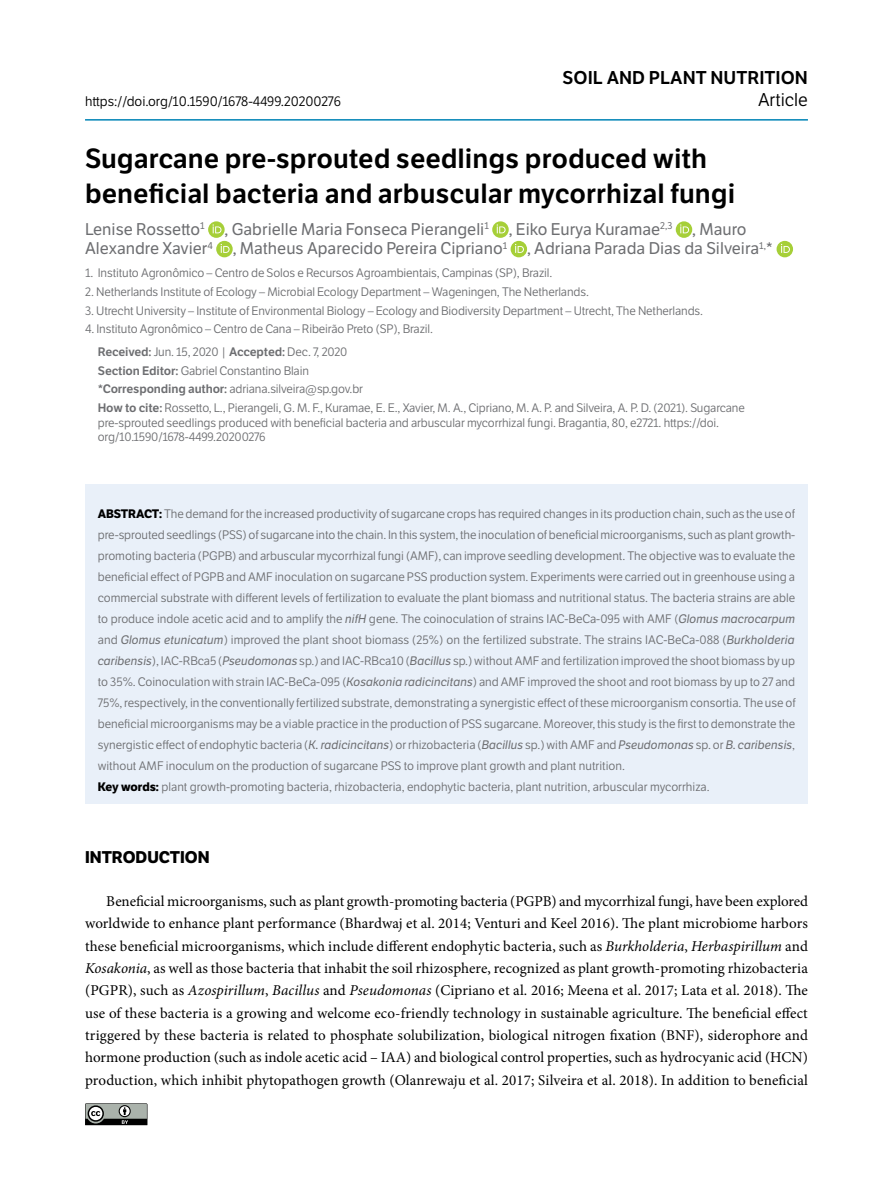
<style>
.page{position:relative;width:893px;height:1191px;background:#fff}
.page>*{position:absolute;margin:0;border:0;box-sizing:border-box;transform-origin:0 0}
.t1{font:600 27px/34.5px "LFT Etica";color:#000}
.t2{font:600 18px "LFT Etica";color:#000}
.t3{font:18px "LFT Etica";color:#000}
.t4{font:16.5px/19.5px "LFT Etica";color:#6d6e71}
.t5{font:700 16.5px "LFT Etica";color:#000}
.t6{font:15px/22.4px "Minion Pro";letter-spacing:.01em;color:#000;text-align:justify}
.t7{font:13.5px "LFT Etica";letter-spacing:-.01em;color:#000}
.t8{font:12px/21px "LFT Etica";letter-spacing:-.005em;color:#6d6e71}
.s1{font-weight:600}
.s2{font-weight:700;color:#000}
.s3{font-style:italic}
</style>
<div class="page">
<div style="left:85px;top:484px;width:723px;height:320px;background:#e9f0f9"></div>
<svg style="left:208px;top:221px;width:17px;height:17px"></svg>
<svg style="left:213px;top:224px;width:8px;height:9px"></svg>
<svg style="left:492px;top:221px;width:17px;height:17px"></svg>
<svg style="left:497px;top:224px;width:9px;height:9px"></svg>
<svg style="left:676px;top:221px;width:16px;height:17px"></svg>
<svg style="left:680px;top:224px;width:9px;height:9px"></svg>
<svg style="left:216px;top:241px;width:17px;height:16px"></svg>
<svg style="left:221px;top:244px;width:9px;height:9px"></svg>
<div style="left:511px;top:241px;width:16px;height:16px;background:#a6cf38;border-radius:50%"></div>
<svg style="left:515px;top:244px;width:9px;height:9px"></svg>
<div style="left:777px;top:241px;width:16px;height:16px;background:#a6cf38;border-radius:50%"></div>
<svg style="left:781px;top:244px;width:9px;height:9px"></svg>
<svg style="left:85px;top:1103px;width:63px;height:23px"></svg>
<hr style="left:85px;top:119px;width:723px;height:2px;background:#0084b6">
<p class="t7" style="left:85px;top:94px;width:257px">https://doi.org/10.1590/1678-4499.20200276</p>
<h2 class="t2" style="left:563px;top:67px;width:247px">SOIL AND PLANT NUTRITION</h2>
<h2 class="t3" style="left:758px;top:90px;width:51px">Article</h2>
<h1 class="t1" style="left:85px;top:142px;width:652px">Sugarcane pre-sprouted seedlings produced with beneficial bacteria and arbuscular mycorrhizal fungi</h1>
<h3 class="t4" style="left:85px;top:220px;width:690px">Lenise Rossetto<sup>1</sup> , Gabrielle Maria Fonseca Pierangeli<sup>1</sup> , Eiko Eurya Kuramae<sup>2,3</sup> , Mauro<br>Alexandre Xavier<sup>4</sup> , Matheus Aparecido Pereira Cipriano<sup>1</sup> , Adriana Parada Dias da Silveira<sup>1,</sup>*</h3>
<p class="t8" style="left:85px;top:263px;width:469px">1. Instituto Agronômico – Centro de Solos e Recursos Agroambientais, Campinas (SP), Brazil.</p>
<p class="t8" style="left:85px;top:281px;width:505px">2. Netherlands Institute of Ecology – Microbial Ecology Department – Wageningen, The Netherlands.</p>
<p class="t8" style="left:85px;top:300px;width:620px">3. Utrecht University – Institute of Environmental Biology – Ecology and Biodiversity Department – Utrecht, The Netherlands.</p>
<p class="t8" style="left:98px;top:318px;width:337px;line-height:23px;text-indent:-13px">4. Instituto Agronômico – Centro de Cana – Ribeirão Preto (SP), Brazil.<br><span class="s1">Received:</span> Jun. 15, 2020 | <span class="s1">Accepted:</span> Dec. 7, 2020</p>
<p class="t8" style="left:98px;top:361px;width:648px;line-height:18.6px"><span class="s1">Section Editor:</span> Gabriel Constantino Blain<br><span class="s1">*Corresponding author:</span> adriana.silveira@sp.gov.br<br><span class="s1">How to cite:</span> Rossetto, L., Pierangeli, G. M. F., Kuramae, E. E., Xavier, M. A., Cipriano, M. A. P. and Silveira, A. P. D. (2021). Sugarcane</p>
<p class="t8" style="left:98px;top:415px;width:623px;line-height:14.4px">pre-sprouted seedlings produced with beneficial bacteria and arbuscular mycorrhizal fungi. Bragantia, 80, e2721. https://doi. org/10.1590/1678-4499.20200276</p>
<p class="t8" style="left:98px;top:504px;width:699px"><span class="s2">ABSTRACT:</span> The demand for the increased productivity of sugarcane crops has required changes in its production chain, such as the use of pre-sprouted seedlings (PSS) of sugarcane into the chain. In this system, the inoculation of beneficial microorganisms, such as plant growth&shy;promoting bacteria (PGPB) and arbuscular mycorrhizal fungi (AMF), can improve seedling development. The objective was to evaluate the beneficial effect of PGPB and AMF inoculation on sugarcane PSS production system. Experiments were carried out in greenhouse using a commercial substrate with different levels of fertilization to evaluate the plant biomass and nutritional status. The bacteria strains are able to produce indole acetic acid and to amplify the <span class="s3">nifH</span> gene. The coinoculation of strains IAC-BeCa-095 with AMF (<span class="s3">Glomus macrocarpum </span>and <span class="s3">Glomus etunicatum</span>) improved the plant shoot biomass (25%) on the fertilized substrate. The strains IAC-BeCa-088 (<span class="s3">Burkholderia caribensis</span>), IAC-RBca5 (<span class="s3">Pseudomonas</span> sp.) and IAC-RBca10 (<span class="s3">Bacillus</span> sp.) without AMF and fertilization improved the shoot biomass by up to 35%. Coinoculation with strain IAC-BeCa-095 (<span class="s3">Kosakonia radicincitans</span>) and AMF improved the shoot and root biomass by up to 27 and 75%, respectively, in the conventionally fertilized substrate, demonstrating a synergistic effect of these microorganism consortia. The use of beneficial microorganisms may be a viable practice in the production of PSS sugarcane. Moreover, this study is the first to demonstrate the synergistic effect of endophytic bacteria (<span class="s3">K. radicincitans</span>) or rhizobacteria (<span class="s3">Bacillus</span> sp.) with AMF and <span class="s3">Pseudomonas</span> sp. or <span class="s3">B. caribensis</span>, without AMF inoculum on the production of sugarcane PSS to improve plant growth and plant nutrition.<br><span class="s2">Key words:</span> plant growth-promoting bacteria, rhizobacteria, endophytic bacteria, plant nutrition, arbuscular mycorrhiza.</p>
<h3 class="t5" style="left:85px;top:846px;width:126px">INTRODUCTION</h3>
<p class="t6" style="left:85px;top:890px;width:725px;text-indent:21px">Beneficial microorganisms, such as plant growth-promoting bacteria (PGPB) and mycorrhizal fungi, have been explored worldwide to enhance plant performance (Bhardwaj et al. 2014; Venturi and Keel 2016). The plant microbiome harbors these beneficial microorganisms, which include different endophytic bacteria, such as <span class="s3">Burkholderia</span>, <span class="s3">Herbaspirillum</span> and <span class="s3">Kosakonia</span>, as well as those bacteria that inhabit the soil rhizosphere, recognized as plant growth-promoting rhizobacteria (PGPR), such as <span class="s3">Azospirillum</span>, <span class="s3">Bacillus</span> and <span class="s3">Pseudomonas</span> (Cipriano et al. 2016; Meena et al. 2017; Lata et al. 2018). The use of these bacteria is a growing and welcome eco-friendly technology in sustainable agriculture. The beneficial effect triggered by these bacteria is related to phosphate solubilization, biological nitrogen fixation (BNF), siderophore and hormone production (such as indole acetic acid – IAA) and biological control properties, such as hydrocyanic acid (HCN) production, which inhibit phytopathogen growth (Olanrewaju et al. 2017; Silveira et al. 2018). In addition to beneficial</p>
</div>
